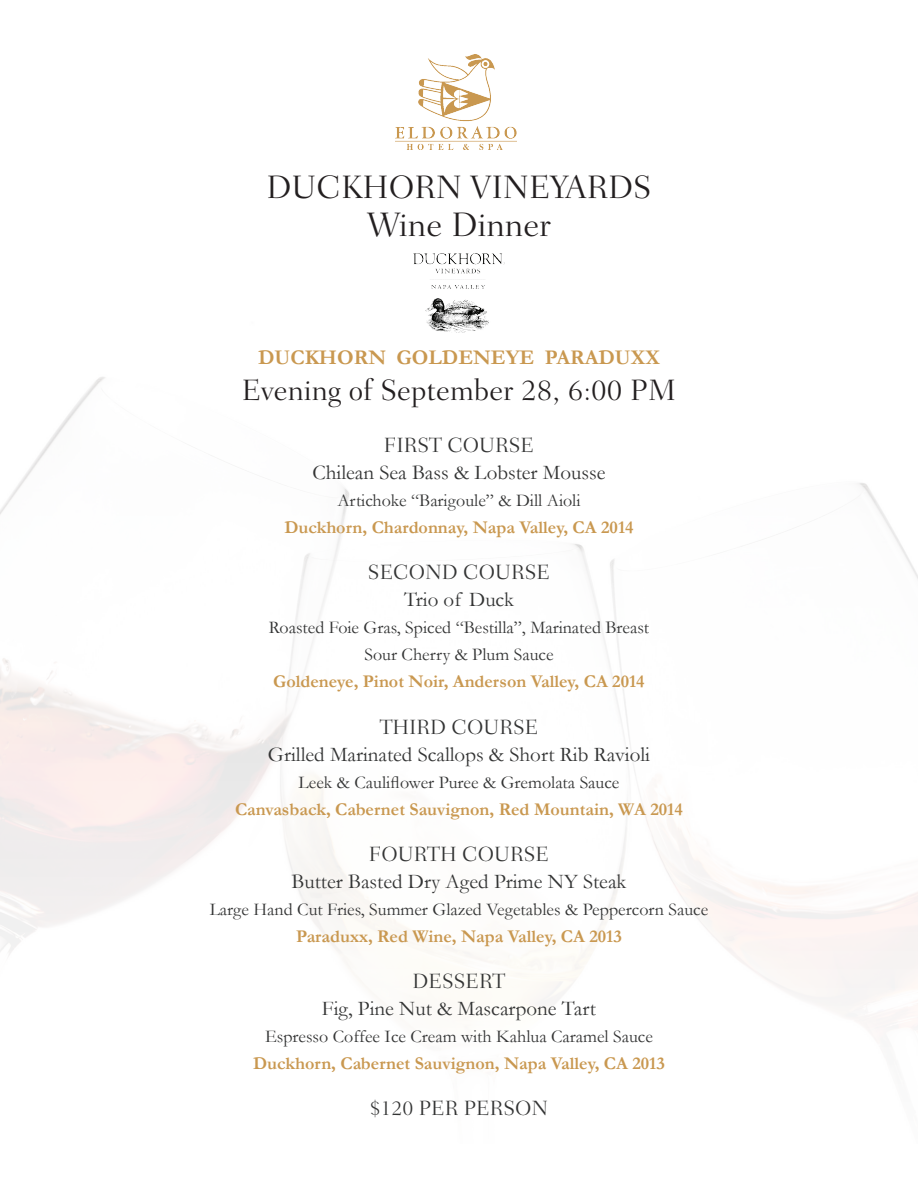
<style>
.page{position:relative;width:918px;height:1188px;background:#fff}
.page>*{position:absolute;margin:0;border:0;box-sizing:border-box;transform-origin:0 0}
.t1{font:300 34.5px "Fairfield LT Std";color:#231f20}
.t2{font:300 33px "Fairfield LT Std";color:#231f20}
.t3{font:300 30px "Fairfield LT Std";color:#231f20}
.t4{font:21px "Garamond";color:#333434}
.t5{font:300 21px "Fairfield LT Std";color:#333434}
.t6{font:700 21px "Garamond";color:#c99850}
.t7{font:18px/27px "Garamond";color:#333434;text-align:center}
.t8{font:700 18px "Garamond";color:#c99850}
</style>
<div class="page">
<img style="left:395px;top:55px;width:121px;height:94px">
<img style="left:414px;top:254px;width:91px;height:79px">
<h2 class="t2" style="left:267px;top:169px;width:386px">DUCKHORN VINEYARDS</h2>
<h1 class="t1" style="left:367px;top:205px;width:185px">Wine Dinner</h1>
<p class="t6" style="left:258px;top:343px;width:403px">DUCKHORN GOLDENEYE PARADUXX</p>
<h3 class="t3" style="left:242px;top:373px;width:436px">Evening of September 28, 6:00 PM</h3>
<p class="t5" style="left:384px;top:433px;width:152px">FIRST COURSE</p>
<p class="t4" style="left:313px;top:459px;width:294px">Chilean Sea Bass &amp; Lobster Mousse</p>
<p class="t7" style="left:337px;top:487px;width:245px">Artichoke “Barigoule” &amp; Dill Aioli</p>
<p class="t8" style="left:284px;top:515px;width:351px">Duckhorn, Chardonnay, Napa Valley, CA 2014</p>
<p class="t5" style="left:368px;top:561px;width:184px">SECOND COURSE</p>
<p class="t4" style="left:404px;top:586px;width:111px">Trio of Duck</p>
<p class="t7" style="left:269px;top:614px;width:382px">Roasted Foie Gras, Spiced “Bestilla”, Marinated Breast<br>Sour Cherry &amp; Plum Sauce</p>
<p class="t8" style="left:273px;top:670px;width:373px">Goldeneye, Pinot Noir, Anderson Valley, CA 2014</p>
<p class="t5" style="left:380px;top:715px;width:160px">THIRD COURSE</p>
<p class="t4" style="left:268px;top:740px;width:384px">Grilled Marinated Scallops &amp; Short Rib Ravioli</p>
<p class="t7" style="left:299px;top:768px;width:322px">Leek &amp; Cauliflower Puree &amp; Gremolata Sauce</p>
<p class="t8" style="left:235px;top:797px;width:449px">Canvasback, Cabernet Sauvignon, Red Mountain, WA 2014</p>
<p class="t5" style="left:369px;top:842px;width:182px">FOURTH COURSE</p>
<p class="t4" style="left:292px;top:867px;width:336px">Butter Basted Dry Aged Prime NY Steak</p>
<p class="t7" style="left:210px;top:895px;width:500px">Large Hand Cut Fries, Summer Glazed Vegetables &amp; Peppercorn Sauce</p>
<p class="t8" style="left:296px;top:924px;width:327px">Paraduxx, Red Wine, Napa Valley, CA 2013</p>
<p class="t5" style="left:413px;top:969px;width:94px">DESSERT</p>
<p class="t4" style="left:322px;top:994px;width:276px">Fig, Pine Nut &amp; Mascarpone Tart</p>
<p class="t7" style="left:265px;top:1022px;width:389px">Espresso Coffee Ice Cream with Kahlua Caramel Sauce</p>
<p class="t8" style="left:253px;top:1051px;width:413px">Duckhorn, Cabernet Sauvignon, Napa Valley, CA 2013</p>
<p class="t5" style="left:370px;top:1096px;width:180px">$120 PER PERSON</p>
</div>
